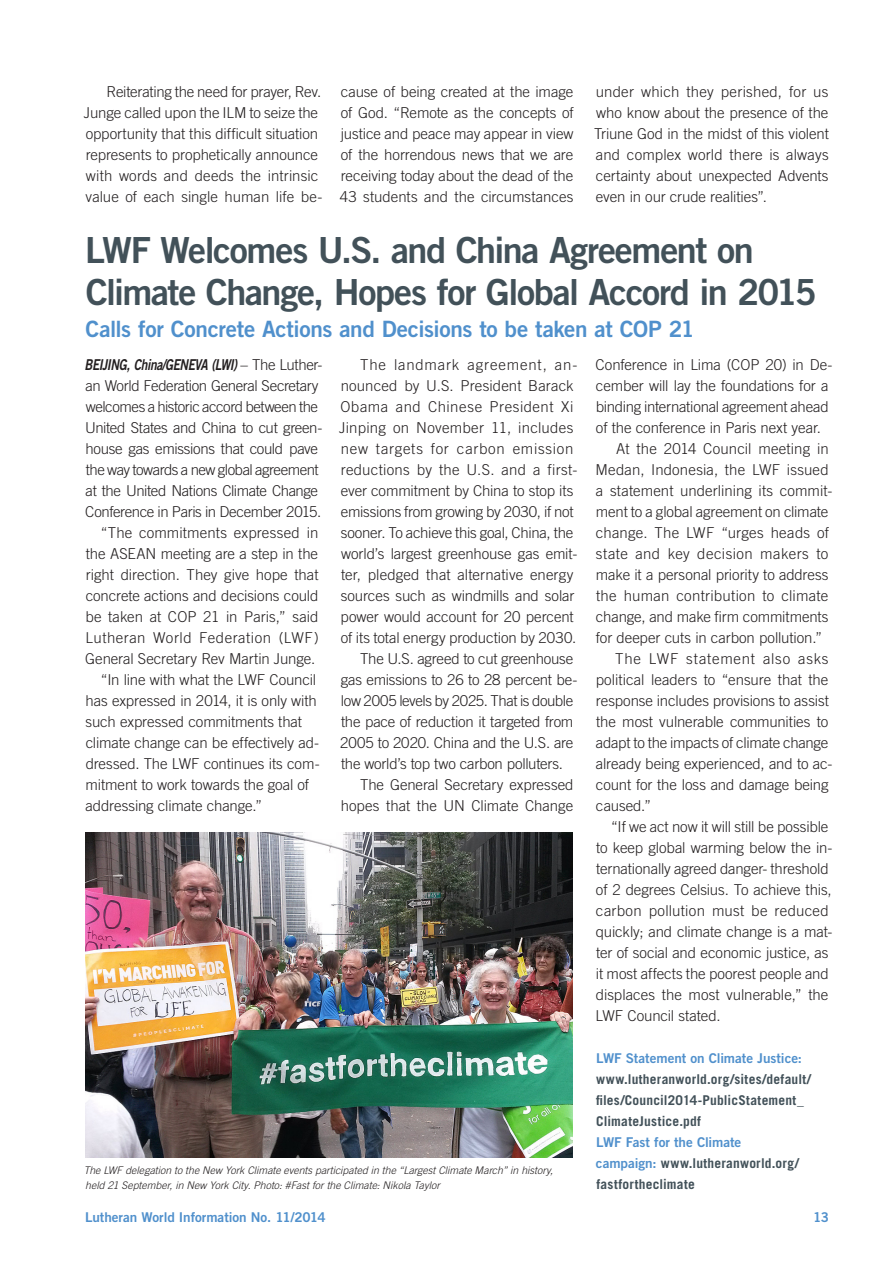
<style>
.page{position:relative;width:893px;height:1263px;background:#fff}
.page>*{position:absolute;margin:0;border:0;box-sizing:border-box;transform-origin:0 0}
.Heading_1{font:36px/42px "Trade Gothic LT Std Bd 2";letter-spacing:-.04em;color:#425159}
.Heading_2{font:22.5px "Trade Gothic LT Std Bd 2";letter-spacing:-.015em;color:#5090cc}
.Normal_first_byline{font:300 15px/21px "Trade Gothic LT Std";letter-spacing:-.005em;color:#231f20}
.Normal_first_byline-2{font:300 15px/21px "Trade Gothic LT Std";letter-spacing:-.03em;color:#231f20}
.Normal_URL{font:700 13.5px/21px "Trade Gothic LT Std";letter-spacing:.015em;color:#425159}
.t1{font:13.5px "Trade Gothic LT Std Bd 2";letter-spacing:-.005em;color:#5090cc}
.Captions{font:italic 300 10.5px/15px "Trade Gothic LT Std";color:#231f20}
.s1{font-family:"Trade Gothic LT Std Bd 2 Obl";font-weight:400}
.s2{font-family:"Trade Gothic LT Std Bd 2";font-weight:400;color:#5090cc}
</style>
<div class="page">
<img style="left:85px;top:832px;width:488px;height:325px">
<p class="Normal_first_byline" style="left:84px;top:81px;width:240px;text-indent:23px">Reiterating the need for prayer, Rev.<br>Junge called upon the ILM to seize the opportunity that this difficult situation represents to prophetically announce with words and deeds the intrinsic value of each single human life be-</p>
<p class="Normal_first_byline" style="left:340px;top:81px;width:235px;text-align:justify">cause of being created at the image of God. “Remote as the concepts of justice and peace may appear in view of the horrendous news that we are receiving today about the dead of the 43 students and the circumstances</p>
<p class="Normal_first_byline" style="left:594px;top:81px;width:236px;text-align:justify">under which they perished, for us who know about the presence of the Triune God in the midst of this violent and complex world there is always certainty about unexpected Advents even in our crude realities”.</p>
<p class="Heading_1" style="left:85px;top:229px;width:733px">LWF Welcomes U.S. and China Agreement on<br>Climate Change, Hopes for Global Accord in 2015</p>
<p class="Heading_2" style="left:86px;top:315px;width:611px">Calls for Concrete Actions and Decisions to be taken at COP 21</p>
<p class="Normal_first_byline-2" style="left:85px;top:354px;width:239px"><span class="s1">BEIJING, China/GENEVA (LWI)</span> – The Luther&shy;an World Federation General Secretary welcomes a historic accord between the United States and China to cut green&shy;house gas emissions that could pave the way towards a new global agreement at the United Nations Climate Change Conference in Paris in December 2015.</p>
<p class="Normal_first_byline" style="left:85px;top:522px;width:235px;text-align:justify;text-indent:16px">“The commitments expressed in the ASEAN meeting are a step in the right direction. They give hope that concrete actions and decisions could be taken at COP 21 in Paris,” said Lutheran World Federation (LWF)<br>General Secretary Rev Martin Junge.</p>
<p class="Normal_first_byline" style="left:86px;top:669px;width:236px;text-indent:15px">“In line with what the LWF Council has expressed in 2014, it is only with such expressed commitments that climate change can be effectively ad&shy;dressed. The LWF continues its com&shy;mitment to work towards the goal of addressing climate change.”</p>
<p class="Normal_first_byline" style="left:596px;top:354px;width:239px">Conference in Lima (COP 20) in De&shy;cember will lay the foundations for a binding international agreement ahead of the conference in Paris next year.</p>
<p class="Normal_first_byline" style="left:596px;top:438px;width:238px;text-indent:21px">At the 2014 Council meeting in Medan, Indonesia, the LWF issued a statement underlining its commit&shy;ment to a global agreement on climate change. The LWF “urges heads of state and key decision makers to make it a personal priority to address the human contribution to climate change, and make firm commitments for deeper cuts in carbon pollution.”</p>
<p class="Normal_first_byline" style="left:596px;top:648px;width:238px;text-indent:20px">The LWF statement also asks political leaders to “ensure that the response includes provisions to assist the most vulnerable communities to adapt to the impacts of climate change already being experienced, and to ac&shy;count for the loss and damage being caused.”</p>
<p class="Normal_first_byline" style="left:596px;top:816px;width:238px;text-indent:16px">“If we act now it will still be possible to keep global warming below the in&shy;ternationally agreed danger- threshold of 2 degrees Celsius. To achieve this, carbon pollution must be reduced quickly; and climate change is a mat&shy;ter of social and economic justice, as it most affects the poorest people and displaces the most vulnerable,” the LWF Council stated.</p>
<p class="Normal_URL" style="left:596px;top:1048px;width:217px"><span class="s2">LWF Statement on Climate Justice: </span>www.lutheranworld.org/sites/default/ files/Council2014-PublicStatement_<br>ClimateJustice.pdf<br><span class="s2">LWF Fast for the Climate<br>campaign:</span> www.lutheranworld.org/ fastfortheclimate</p>
<p class="Normal_first_byline" style="left:339px;top:354px;width:240px;text-indent:21px">The landmark agreement, an&shy;nounced by U.S. President Barack Obama and Chinese President Xi Jinping on November 11, includes new targets for carbon emission reductions by the U.S. and a first&shy;ever commitment by China to stop its emissions from growing by 2030, if not sooner. To achieve this goal, China, the world’s largest greenhouse gas emit&shy;ter, pledged that alternative energy sources such as windmills and solar power would account for 20 percent of its total energy production by 2030.</p>
<p class="Normal_first_byline" style="left:340px;top:648px;width:239px;text-indent:20px">The U.S. agreed to cut greenhouse gas emissions to 26 to 28 percent be&shy;low 2005 levels by 2025. That is double the pace of reduction it targeted from 2005 to 2020. China and the U.S. are the world’s top two carbon polluters.</p>
<p class="Normal_first_byline" style="left:341px;top:774px;width:234px;text-align:right">The General Secretary expressed hopes that the UN Climate Change</p>
<p class="Captions" style="left:84px;top:1163px;width:471px">The LWF delegation to the New York Climate events participated in the “Largest Climate March” in history, held 21 September, in New York City. Photo: #Fast for the Climate: Nikola Taylor</p>
<p class="t1" style="left:85px;top:1208px;width:242px">Lutheran World Information No. 11/2014</p>
<p class="t1" style="left:813px;top:1208px;width:18px">13</p>
</div>
